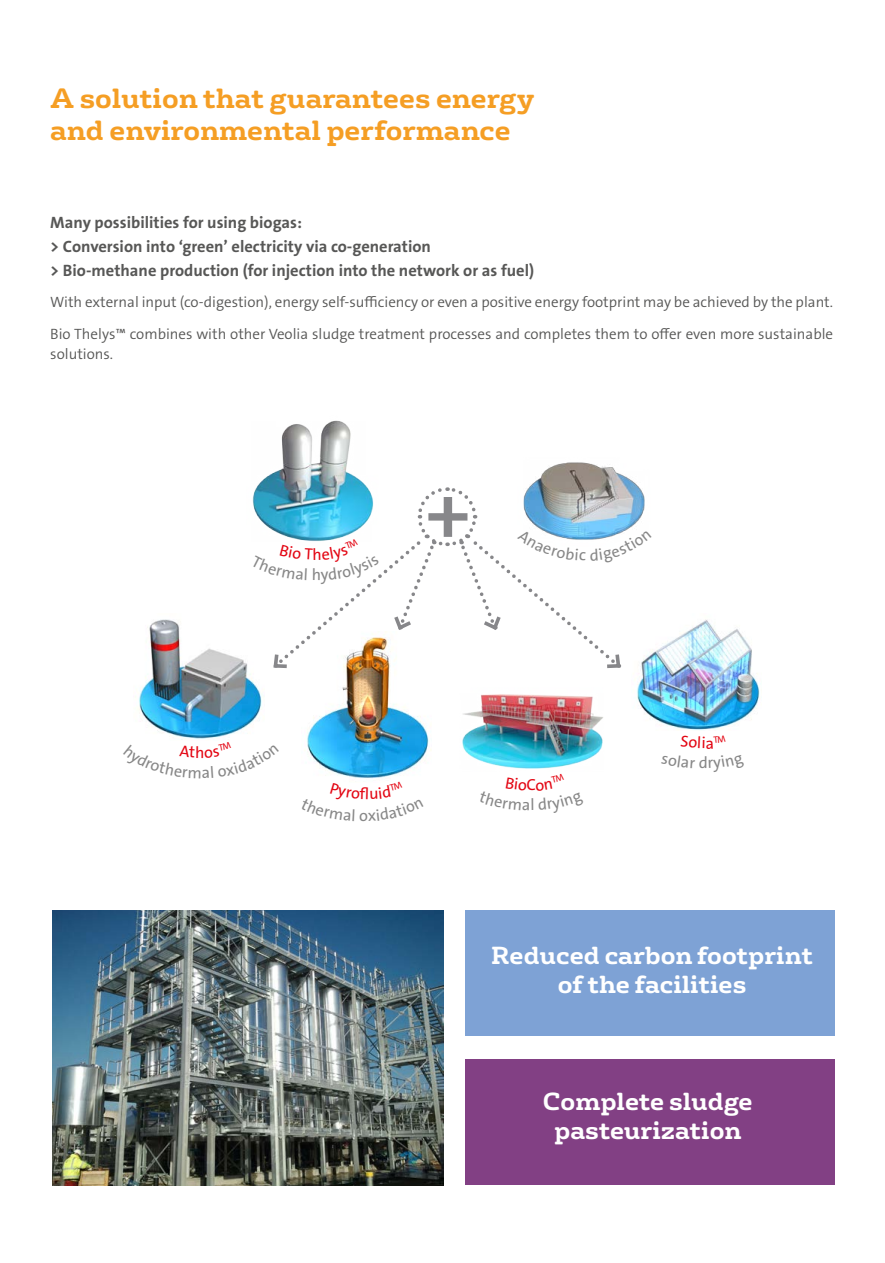
<style>
.page{position:relative;width:885px;height:1263px;background:#fff}
.page>*{position:absolute;margin:0;border:0;box-sizing:border-box;transform-origin:0 0}
.t1{font:700 27px/32.4px "FS Rufus";color:#f59e24}
.t2{font:700 24px/28.8px "FS Rufus";color:#fff;text-align:center}
.t3{font:16.5px/24px "The Sans Veolia W7 Bld";color:#575756}
.t4{font:16.2px "The Sans Veolia W5 Pla";color:#878787}
.t5{font:15px/32.2px "The Sans Veolia W4 Se Lig";color:#575756}
</style>
<div class="page">
<div style="left:465px;top:910px;width:369px;height:125px;background:#7ea2d5"></div>
<div style="left:465px;top:1059px;width:369px;height:126px;background:#824084"></div>
<img style="left:52px;top:910px;width:392px;height:275px">
<img style="left:135px;top:619px;width:127px;height:121px">
<img style="left:637px;top:619px;width:123px;height:111px">
<img style="left:304px;top:670px;width:127px;height:109px">
<img style="left:462px;top:694px;width:141px;height:75px">
<img style="left:531px;top:462px;width:106px;height:23px">
<img style="left:258px;top:420px;width:108px;height:65px">
<svg style="left:251px;top:485px;width:400px;height:185px"></svg>
<h1 class="t1" style="left:50px;top:80px;width:485px">A solution that guarantees energy and environmental performance</h1>
<p class="t3" style="left:50px;top:210px;width:485px">Many possibilities for using biogas:<br>&gt; Conversion into ‘green’ electricity via co-generation<br>&gt; Bio-methane production (for injection into the network or as fuel)</p>
<p class="t5" style="left:50px;top:286px;width:784px">With external input (co-digestion), energy self-sufficiency or even a positive energy footprint may be achieved by the plant.<br>Bio Thelys™ combines with other Veolia sludge treatment processes and completes them to offer even more sustainable</p>
<p class="t5" style="left:50px;top:338px;width:64px">solutions.</p>
<p class="t4" style="left:311px;top:564px;width:11px">h</p>
<p class="t4" style="left:359px;top:805px;width:10px">o</p>
<p class="t4" style="left:698px;top:752px;width:11px">d</p>
<h2 class="t2" style="left:491px;top:939px;width:323px">Reduced carbon footprint of the facilities</h2>
<h2 class="t2" style="left:543px;top:1085px;width:211px">Complete sludge pasteurization</h2>
</div>
